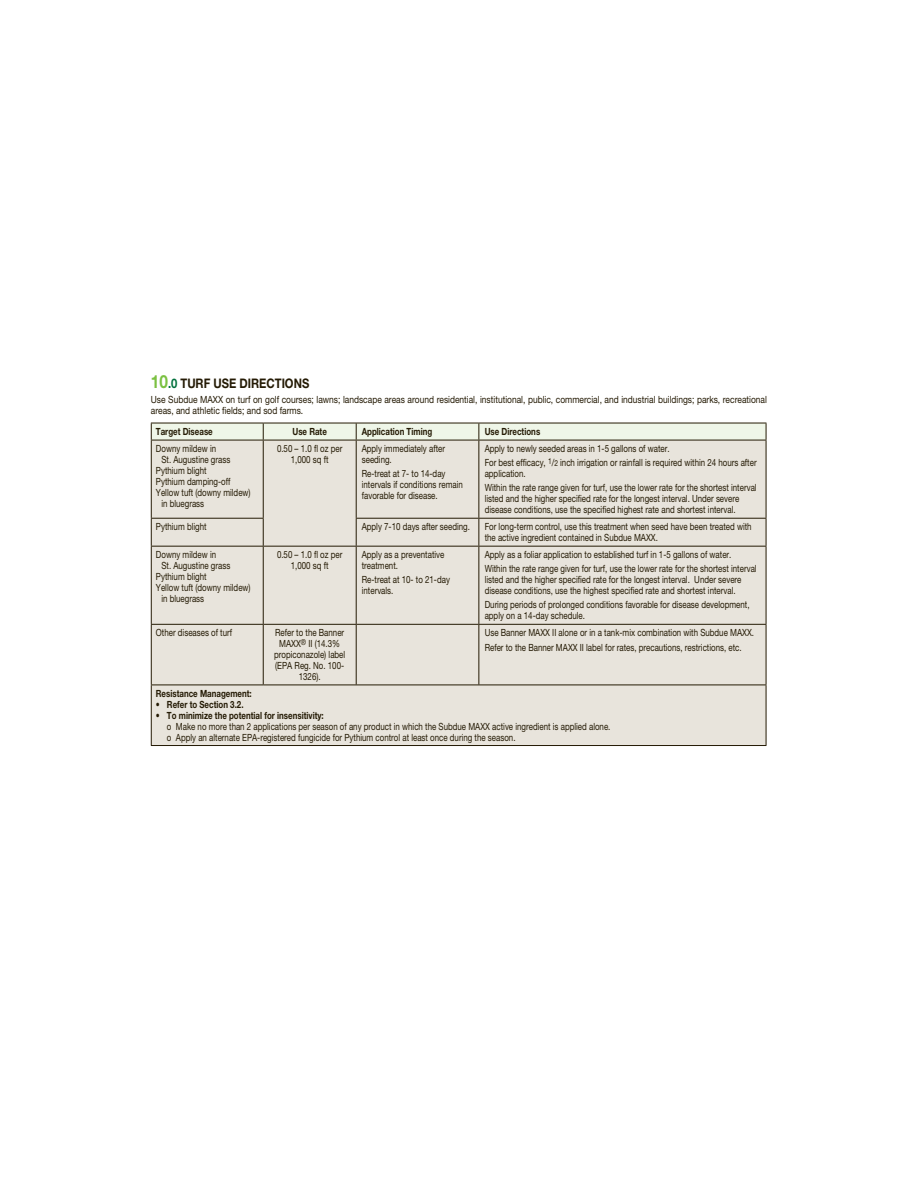
<style>
.page{position:relative;width:918px;height:1188px;background:#fff}
.page>*{position:absolute;margin:0;border:0;box-sizing:border-box;transform-origin:0 0}
.t1{font:700 13.2px "Helvetica Neue LT Pro";color:#241a04;scale:.85 1}
.t2{font:9.9px/10.9px "Helvetica Neue LT Pro";color:#241a04;scale:.8 1}
.t3{font:9.9px/11.6px "Helvetica Neue LT Pro";color:#241a04;scale:.85 1}
.t4{font:700 9.9px "Helvetica Neue LT Pro";color:#241a04;scale:.8 1}
.s1{font-size:18.15px;color:#7bc142}
.s2{color:#00703c}
.s3{font-size:8.25px}
</style>
<div class="page">
<div style="left:152px;top:441px;width:614px;height:304px;background:#e8e4dc"></div>
<svg style="left:151px;top:423px;width:616px;height:17px;background:#e3e9db"></svg>
<hr style="left:151px;top:440px;width:112px;height:1px;background:#241a04">
<hr style="left:151px;top:440px;width:1px;height:78px;background:#241a04">
<hr style="left:263px;top:440px;width:93px;height:1px;background:#241a04">
<hr style="left:263px;top:440px;width:1px;height:78px;background:#241a04">
<hr style="left:356px;top:440px;width:123px;height:1px;background:#241a04">
<hr style="left:356px;top:440px;width:1px;height:78px;background:#241a04">
<hr style="left:479px;top:440px;width:287px;height:1px;background:#241a04">
<hr style="left:478px;top:440px;width:1px;height:78px;background:#241a04">
<hr style="left:766px;top:440px;width:1px;height:78px;background:#241a04">
<hr style="left:151px;top:518px;width:113px;height:1px;background:#241a04">
<svg style="left:151px;top:519px;width:1px;height:27px"></svg>
<svg style="left:263px;top:519px;width:1px;height:27px"></svg>
<hr style="left:356px;top:518px;width:123px;height:1px;background:#241a04">
<svg style="left:356px;top:519px;width:1px;height:27px"></svg>
<hr style="left:479px;top:518px;width:287px;height:1px;background:#241a04">
<svg style="left:478px;top:519px;width:1px;height:27px"></svg>
<svg style="left:766px;top:519px;width:1px;height:27px"></svg>
<hr style="left:151px;top:546px;width:112px;height:1px;background:#241a04">
<hr style="left:151px;top:547px;width:1px;height:77px;background:#241a04">
<hr style="left:263px;top:546px;width:93px;height:1px;background:#241a04">
<hr style="left:263px;top:547px;width:1px;height:77px;background:#241a04">
<hr style="left:356px;top:546px;width:123px;height:1px;background:#241a04">
<hr style="left:356px;top:547px;width:1px;height:77px;background:#241a04">
<hr style="left:479px;top:546px;width:287px;height:1px;background:#241a04">
<hr style="left:478px;top:547px;width:1px;height:77px;background:#241a04">
<hr style="left:766px;top:547px;width:1px;height:77px;background:#241a04">
<hr style="left:151px;top:624px;width:112px;height:1px;background:#241a04">
<hr style="left:151px;top:625px;width:1px;height:60px;background:#241a04">
<hr style="left:263px;top:624px;width:93px;height:1px;background:#241a04">
<hr style="left:263px;top:625px;width:1px;height:60px;background:#241a04">
<hr style="left:356px;top:624px;width:123px;height:1px;background:#241a04">
<hr style="left:356px;top:625px;width:1px;height:60px;background:#241a04">
<hr style="left:479px;top:624px;width:287px;height:1px;background:#241a04">
<hr style="left:478px;top:625px;width:1px;height:60px;background:#241a04">
<hr style="left:766px;top:625px;width:1px;height:60px;background:#241a04">
<hr style="left:151px;top:685px;width:112px;height:1px;background:#241a04">
<hr style="left:151px;top:685px;width:1px;height:60px;background:#241a04">
<hr style="left:263px;top:685px;width:503px;height:1px;background:#241a04">
<hr style="left:766px;top:685px;width:1px;height:60px;background:#241a04">
<hr style="left:151px;top:745px;width:615px;height:1px;background:#241a04">
<hr style="left:263px;top:423px;width:216px;height:1px;background:#241a04">
<h1 class="t1" style="left:151px;top:378px;width:188px"><span class="s1">10</span><span class="s2">.0</span> TURF USE DIRECTIONS</h1>
<p class="t3" style="left:151px;top:394px;width:726px">Use Subdue MAXX on turf on golf courses; lawns; landscape areas around residential, institutional, public, commercial, and industrial buildings; parks, recreational areas, and athletic fields; and sod farms.</p>
<p class="t4" style="left:156px;top:428px;width:73px">Target Disease</p>
<p class="t4" style="left:292px;top:428px;width:45px">Use Rate</p>
<p class="t4" style="left:362px;top:428px;width:90px">Application Timing</p>
<p class="t4" style="left:485px;top:428px;width:71px">Use Directions</p>
<p class="t2" style="left:156px;top:444px;width:77px">Downy mildew in</p>
<p class="t2" style="left:161px;top:455px;width:88px">St. Augustine grass</p>
<p class="t2" style="left:156px;top:466px;width:65px">Pythium blight</p>
<p class="t2" style="left:156px;top:477px;width:95px">Pythium damping-off</p>
<p class="t2" style="left:156px;top:488px;width:120px">Yellow tuft (downy mildew)</p>
<p class="t2" style="left:161px;top:498px;width:55px">in bluegrass</p>
<p class="t2" style="left:277px;top:444px;width:83px;text-align:center">0.50 – 1.0 fl oz per<br>1,000 sq ft</p>
<p class="t2" style="left:362px;top:444px;width:106px">Apply immediately after seeding.</p>
<p class="t2" style="left:362px;top:469px;width:128px">Re-treat at 7- to 14-day intervals if conditions remain favorable for disease.</p>
<p class="t2" style="left:485px;top:442px;width:341px;line-height:14.2px">Apply to newly seeded areas in 1-5 gallons of water.<br>For best efficacy, <sup>1</sup>/<span class="s3">2</span> inch irrigation or rainfall is required within 24 hours after</p>
<p class="t2" style="left:485px;top:467px;width:341px;line-height:14.2px">application.<br>Within the rate range given for turf, use the lower rate for the shortest interval</p>
<p class="t2" style="left:485px;top:494px;width:320px">listed and the higher specified rate for the longest interval. Under severe disease conditions, use the specified highest rate and shortest interval.</p>
<p class="t2" style="left:156px;top:522px;width:65px">Pythium blight</p>
<p class="t2" style="left:362px;top:522px;width:137px">Apply 7-10 days after seeding.</p>
<p class="t2" style="left:485px;top:522px;width:335px">For long-term control, use this treatment when seed have been treated with the active ingredient contained in Subdue MAXX.</p>
<p class="t2" style="left:156px;top:550px;width:77px">Downy mildew in</p>
<p class="t2" style="left:161px;top:561px;width:88px">St. Augustine grass</p>
<p class="t2" style="left:156px;top:572px;width:65px">Pythium blight</p>
<p class="t2" style="left:156px;top:583px;width:120px">Yellow tuft (downy mildew)</p>
<p class="t2" style="left:161px;top:594px;width:55px">in bluegrass</p>
<p class="t2" style="left:277px;top:550px;width:83px;text-align:center">0.50 – 1.0 fl oz per<br>1,000 sq ft</p>
<p class="t2" style="left:362px;top:550px;width:105px">Apply as a preventative treatment.</p>
<p class="t2" style="left:362px;top:575px;width:112px">Re-treat at 10- to 21-day intervals.</p>
<p class="t2" style="left:485px;top:548px;width:341px;line-height:14.2px">Apply as a foliar application to established turf in 1-5 gallons of water.<br>Within the rate range given for turf, use the lower rate for the shortest interval</p>
<p class="t2" style="left:485px;top:575px;width:323px">listed and the higher specified rate for the longest interval. Under severe disease conditions, use the highest specified rate and shortest interval.</p>
<p class="t2" style="left:485px;top:600px;width:333px">During periods of prolonged conditions favorable for disease development, apply on a 14-day schedule.</p>
<p class="t2" style="left:156px;top:628px;width:97px">Other diseases of turf</p>
<p class="t2" style="left:274px;top:628px;width:90px;text-align:center">Refer to the Banner<br>MAXX<sup>®</sup> II (14.3% propiconazole) label (EPA Reg. No. 100-<br>1326).</p>
<p class="t2" style="left:485px;top:627px;width:338px;line-height:14.2px">Use Banner MAXX II alone or in a tank-mix combination with Subdue MAXX.<br>Refer to the Banner MAXX II label for rates, precautions, restrictions, etc.</p>
<p class="t4" style="left:156px;top:689px;width:121px">Resistance Management:</p>
<p class="t4" style="left:156px;top:700px;width:111px">• Refer to Section 3.2.</p>
<p class="t4" style="left:156px;top:711px;width:211px">• To minimize the potential for insensitivity:</p>
<p class="t2" style="left:167px;top:722px;width:556px">o Make no more than 2 applications per season of any product in which the Subdue MAXX active ingredient is applied alone. o Apply an alternate EPA-registered fungicide for Pythium control at least once during the season.</p>
</div>
